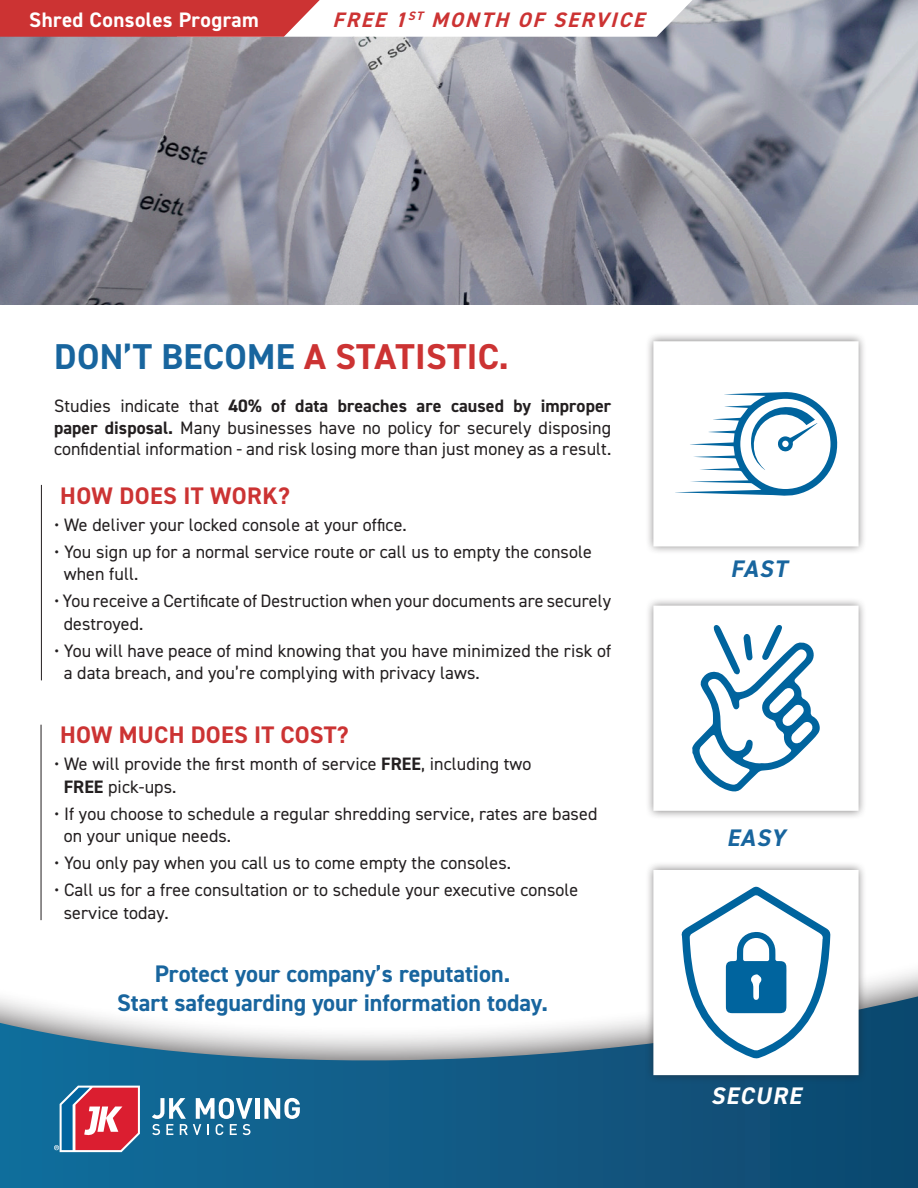
<style>
.page{position:relative;width:918px;height:1188px;background:#fff}
.page>*{position:absolute;margin:0;border:0;box-sizing:border-box;transform-origin:0 0}
.t1{font:700 36px "DIN2014";letter-spacing:.01em;color:#18659e}
.t2{font:700 24px "DIN2014";color:#18659e}
.t3{font:700 24px "DIN2014";letter-spacing:.01em;color:#c33}
.t4{font:italic 700 24px "DIN2014";color:#18659e}
.t5{font:italic 700 24px "DIN2014";color:#fff}
.t6{font:italic 700 21px "DIN2014";color:#c33}
.t7{font:700 21px "DIN2014";letter-spacing:.02em;color:#fff}
.t8{font:18px/21.6px "DIN2014";letter-spacing:.005em;color:#231f20;text-align:justify}
.s1{color:#c33}
.s2{font-weight:700}
</style>
<div class="page">
<img style="left:0;top:0;width:918px;height:305px">
<svg style="left:0;top:996px;width:918px;height:192px;background:#457c9c"></svg>
<hr style="left:256px;top:1098px;width:4px;height:21px;background:#fff">
<svg style="left:264px;top:1098px;width:36px;height:21px"></svg>
<svg style="left:152px;top:1098px;width:101px;height:37px"></svg>
<svg style="left:54px;top:1086px;width:86px;height:66px"></svg>
<div style="left:645px;top:861px;width:222px;height:223px;background:#231f20;opacity:.55"></div>
<div style="left:657px;top:874px;width:198px;height:197px;background:#fff"></div>
<svg style="left:681px;top:886px;width:149px;height:173px"></svg>
<div style="left:645px;top:333px;width:222px;height:222px;background:#231f20;opacity:.55"></div>
<div style="left:657px;top:345px;width:198px;height:198px;background:#fff"></div>
<svg style="left:675px;top:392px;width:163px;height:104px"></svg>
<div style="left:645px;top:597px;width:222px;height:222px;background:#231f20;opacity:.55"></div>
<div style="left:657px;top:610px;width:198px;height:197px;background:#fff"></div>
<svg style="left:692px;top:625px;width:128px;height:167px"></svg>
<svg style="left:0;top:0;width:692px;height:37px"></svg>
<hr style="left:41px;top:485px;width:1px;height:195px;background:#231f20">
<hr style="left:41px;top:725px;width:1px;height:195px;background:#231f20">
<p class="t7" style="left:29px;top:5px;width:231px">Shred Consoles Program</p>
<p class="t6" style="left:333px;top:5px;width:320px">FREE 1<sup>ST</sup> MONTH OF SERVICE</p>
<p class="t1" style="left:54px;top:333px;width:456px">DON’T BECOME <span class="s1">A STATISTIC.</span></p>
<p class="t8" style="left:54px;top:395px;width:559px">Studies indicate that <span class="s2">40% of data breaches are caused by improper paper disposal.</span> Many businesses have no policy for securely disposing confidential information - and risk losing more than just money as a result.</p>
<p class="t3" style="left:60px;top:479px;width:231px">HOW DOES IT WORK?</p>
<p class="t8" style="left:54px;top:513px;width:354px">• We deliver your locked console at your office.</p>
<p class="t8" style="left:54px;top:540px;width:539px">• You sign up for a normal service route or call us to empty the console</p>
<p class="t8" style="left:64px;top:563px;width:76px">when full.</p>
<p class="t8" style="left:54px;top:590px;width:559px">• You receive a Certificate of Destruction when your documents are securely</p>
<p class="t8" style="left:64px;top:612px;width:81px">destroyed.</p>
<p class="t8" style="left:54px;top:639px;width:559px">• You will have peace of mind knowing that you have minimized the risk of</p>
<p class="t8" style="left:64px;top:662px;width:418px">a data breach, and you’re complying with privacy laws.</p>
<p class="t3" style="left:60px;top:719px;width:290px">HOW MUCH DOES IT COST?</p>
<p class="t8" style="left:54px;top:753px;width:479px">• We will provide the first month of service <span class="s2">FREE</span>, including two</p>
<p class="t8" style="left:64px;top:775px;width:114px"><span class="s2">FREE</span> pick-ups.</p>
<p class="t8" style="left:54px;top:802px;width:545px">• If you choose to schedule a regular shredding service, rates are based</p>
<p class="t8" style="left:64px;top:825px;width:169px">on your unique needs.</p>
<p class="t8" style="left:54px;top:852px;width:459px">• You only pay when you call us to come empty the consoles.</p>
<p class="t8" style="left:54px;top:879px;width:526px">• Call us for a free consultation or to schedule your executive console</p>
<p class="t8" style="left:64px;top:901px;width:107px">service today.</p>
<p class="t2" style="left:155px;top:958px;width:357px">Protect your company’s reputation.</p>
<p class="t2" style="left:117px;top:987px;width:433px">Start safeguarding your information today.</p>
<p class="t4" style="left:730px;top:553px;width:64px">FAST</p>
<p class="t4" style="left:727px;top:821px;width:65px">EASY</p>
<p class="t5" style="left:711px;top:1080px;width:97px">SECURE</p>
</div>
